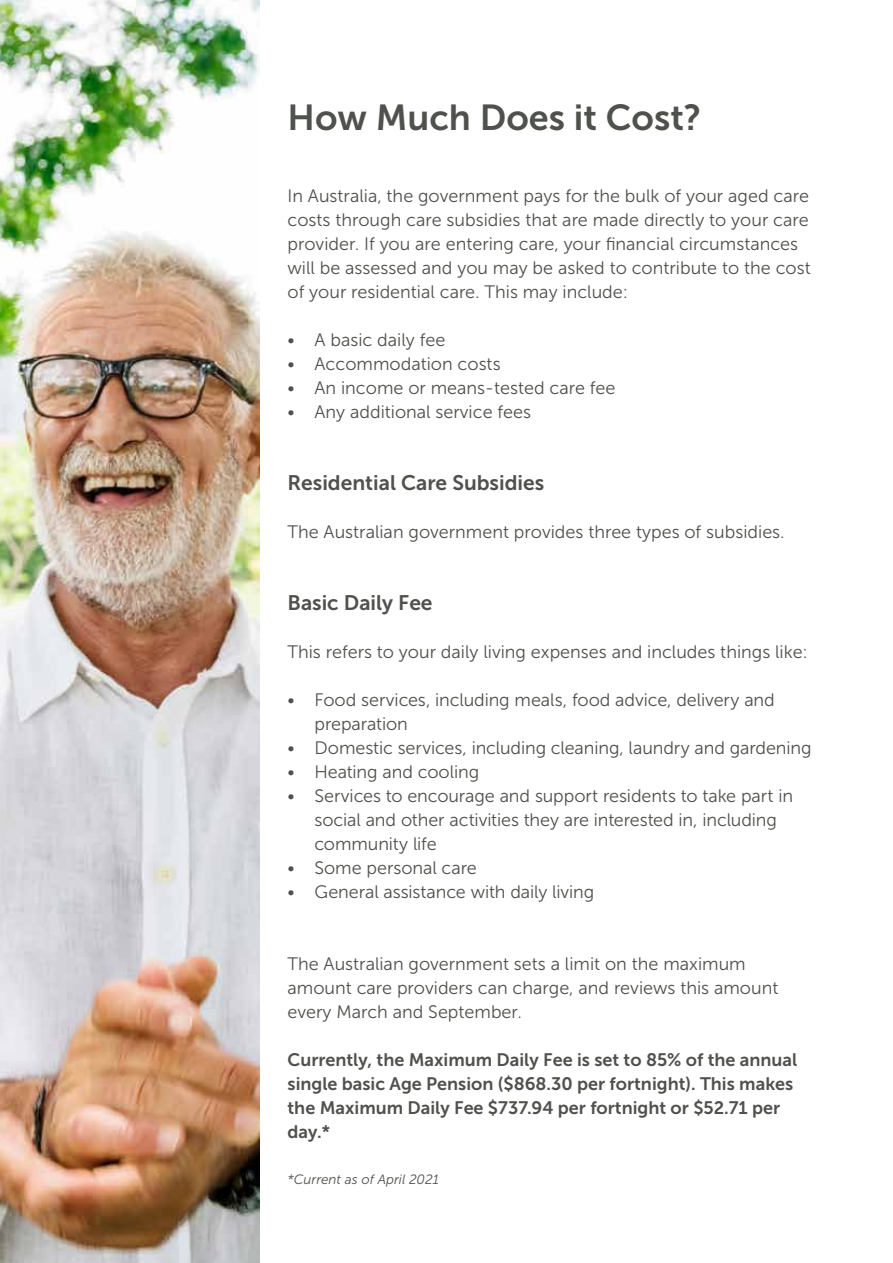
<style>
.page{position:relative;width:893px;height:1263px;background:#fff}
.page>*{position:absolute;margin:0;border:0;box-sizing:border-box;transform-origin:0 0}
.t1{font:36px "Museo Sans 700";color:#4f514c}
.t2{font:21px "Museo Sans 700";color:#4f514c}
.t3{font:18px/24px "Museo Sans 300";color:#4f514c}
.t4{font:18px/24px "Museo Sans 700";color:#4f514c}
.t5{font:italic 13.5px "Museo Sans 300";color:#4f514c}
</style>
<div class="page">
<img style="left:0;top:0;width:259px;height:1263px">
<h1 class="t1" style="left:288px;top:98px;width:415px">How Much Does it Cost?</h1>
<p class="t3" style="left:288px;top:184px;width:525px">In Australia, the government pays for the bulk of your aged care costs through care subsidies that are made directly to your care provider. If you are entering care, your financial circumstances will be assessed and you may be asked to contribute to the cost of your residential care. This may include:</p>
<p class="t3" style="left:288px;top:328px;width:159px">• A basic daily fee</p>
<p class="t3" style="left:288px;top:352px;width:215px">• Accommodation costs</p>
<p class="t3" style="left:288px;top:376px;width:329px">• An income or means‑ tested care fee</p>
<p class="t3" style="left:288px;top:400px;width:245px">• Any additional service fees</p>
<p class="t2" style="left:288px;top:471px;width:258px">Residential Care Subsidies</p>
<p class="t3" style="left:288px;top:520px;width:499px">The Australian government provides three types of subsidies.</p>
<p class="t2" style="left:288px;top:591px;width:147px">Basic Daily Fee</p>
<p class="t3" style="left:288px;top:640px;width:522px">This refers to your daily living expenses and includes things like:</p>
<p class="t3" style="left:315px;top:688px;width:462px;text-indent:-27px">• Food services, including meals, food advice, delivery and preparation</p>
<p class="t3" style="left:288px;top:736px;width:526px">• Domestic services, including cleaning, laundry and gardening</p>
<p class="t3" style="left:288px;top:760px;width:193px">• Heating and cooling</p>
<p class="t3" style="left:315px;top:784px;width:480px;text-indent:-27px">• Services to encourage and support residents to take part in social and other activities they are interested in, including community life</p>
<p class="t3" style="left:288px;top:856px;width:191px">• Some personal care</p>
<p class="t3" style="left:288px;top:880px;width:308px">• General assistance with daily living</p>
<p class="t3" style="left:288px;top:952px;width:492px">The Australian government sets a limit on the maximum amount care providers can charge, and reviews this amount every March and September.</p>
<p class="t4" style="left:288px;top:1048px;width:511px">Currently, the Maximum Daily Fee is set to 85% of the annual single basic Age Pension ($868.30 per fortnight). This makes the Maximum Daily Fee $737.94 per fortnight or $52.71 per day.*</p>
<p class="t5" style="left:288px;top:1172px;width:153px">*Current as of April 2021</p>
</div>
